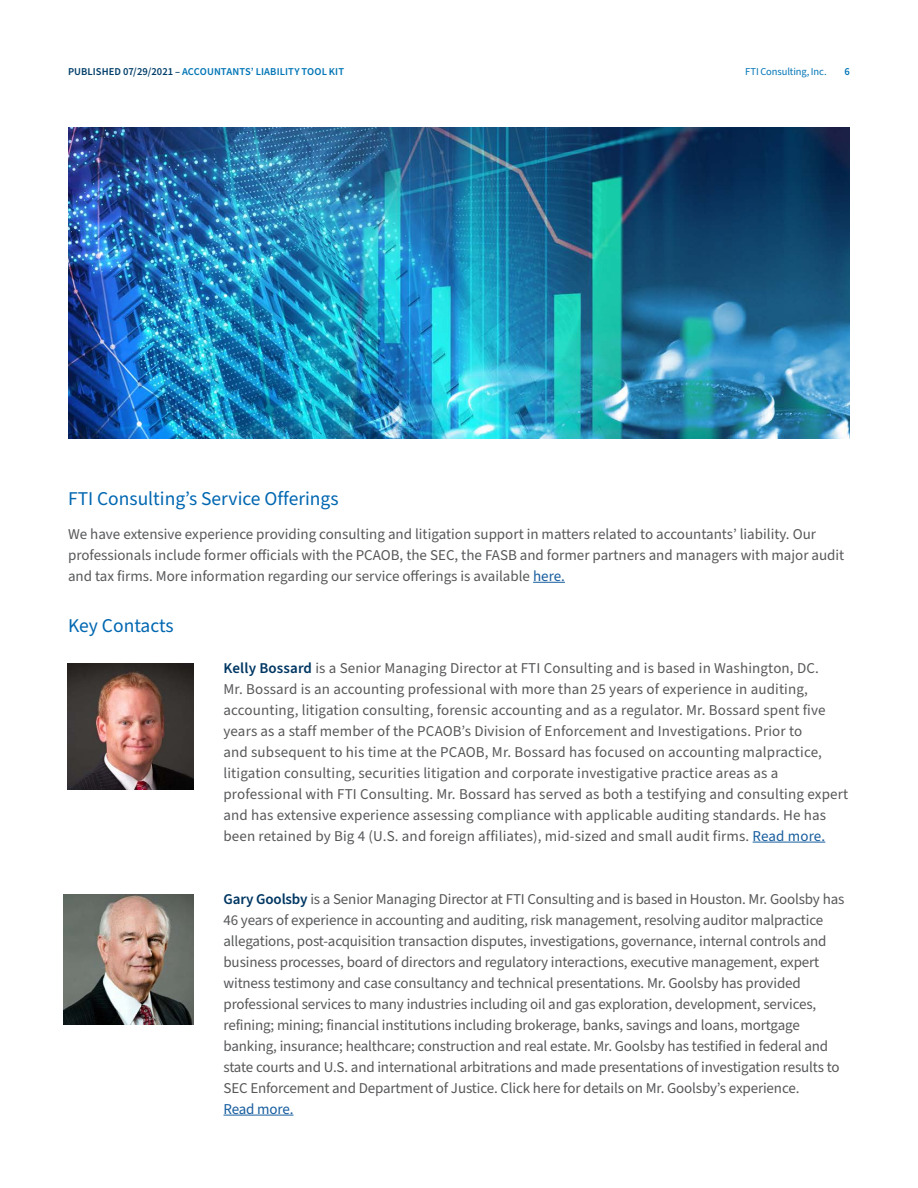
<style>
.page{position:relative;width:918px;height:1188px;background:#fff}
.page>*{position:absolute;margin:0;border:0;box-sizing:border-box;transform-origin:0 0}
.Subhead{font:19.5px "Source Sans Pro";color:#0067b1}
.Body_Text{font:15px/21px "Source Sans Pro";letter-spacing:-.01em;color:#57585a}
.Body_Text-2{font:15px/21px "Source Sans Pro";letter-spacing:.01em;color:#57585a}
.t1{font:600 10.5px "Source Sans Pro";letter-spacing:.005em;color:#0075b6}
.t2{font:10.5px "Source Sans Pro";letter-spacing:-.01em;color:#0075b6}
.s1{color:#003e69}
.s2{color:#175d9e}
.s3{font-weight:600;color:#003763}
</style>
<div class="page">
<hr style="left:533px;top:582px;width:32px;height:1px;background:#175d9e">
<hr style="left:753px;top:842px;width:72px;height:1px;background:#175d9e">
<hr style="left:224px;top:1115px;width:69px;height:1px;background:#175d9e">
<img style="left:68px;top:663px;width:126px;height:126px">
<img style="left:63px;top:894px;width:130px;height:131px">
<img style="left:68px;top:128px;width:782px;height:310px">
<p class="t1" style="left:68px;top:64px;width:278px"><span class="s1">PUBLISHED 07/29/2021 –</span> ACCOUNTANTS’ LIABILITY TOOL KIT</p>
<p class="t2" style="left:745px;top:64px;width:83px">FTI Consulting, Inc.</p>
<p class="t1" style="left:845px;top:64px;width:7px">6</p>
<p class="Subhead" style="left:68px;top:485px;width:272px">FTI Consulting’s Service Offerings</p>
<p class="Body_Text" style="left:68px;top:524px;width:778px">We have extensive experience providing consulting and litigation support in matters related to accountants’ liability. Our professionals include former officials with the PCAOB, the SEC, the FASB and former partners and managers with major audit and tax firms. More information regarding our service offerings is available <span class="s2">here.</span></p>
<p class="Subhead" style="left:68px;top:613px;width:107px">Key Contacts</p>
<p class="Body_Text-2" style="left:224px;top:658px;width:626px"><span class="s3">Kelly Bossard</span> is a Senior Managing Director at FTI Consulting and is based in Washington, DC.<br>Mr. Bossard is an accounting professional with more than 25 years of experience in auditing, accounting, litigation consulting, forensic accounting and as a regulator. Mr. Bossard spent five years as a staff member of the PCAOB’s Division of Enforcement and Investigations. Prior to<br>and subsequent to his time at the PCAOB, Mr. Bossard has focused on accounting malpractice, litigation consulting, securities litigation and corporate investigative practice areas as a professional with FTI Consulting. Mr. Bossard has served as both a testifying and consulting expert and has extensive experience assessing compliance with applicable auditing standards. He has been retained by Big 4 (U.S. and foreign affiliates), mid-sized and small audit firms. <span class="s2">Read more.</span></p>
<p class="Body_Text" style="left:224px;top:889px;width:622px"><span class="s3">Gary Goolsby</span> is a Senior Managing Director at FTI Consulting and is based in Houston. Mr. Goolsby has 46 years of experience in accounting and auditing, risk management, resolving auditor malpractice allegations, post-acquisition transaction disputes, investigations, governance, internal controls and business processes, board of directors and regulatory interactions, executive management, expert witness testimony and case consultancy and technical presentations. Mr. Goolsby has provided professional services to many industries including oil and gas exploration, development, services, refining; mining; financial institutions including brokerage, banks, savings and loans, mortgage banking, insurance; healthcare; construction and real estate. Mr. Goolsby has testified in federal and state courts and U.S. and international arbitrations and made presentations of investigation results to SEC Enforcement and Department of Justice. Click here for details on Mr. Goolsby’s experience.<br><span class="s2">Read more.</span></p>
</div>
